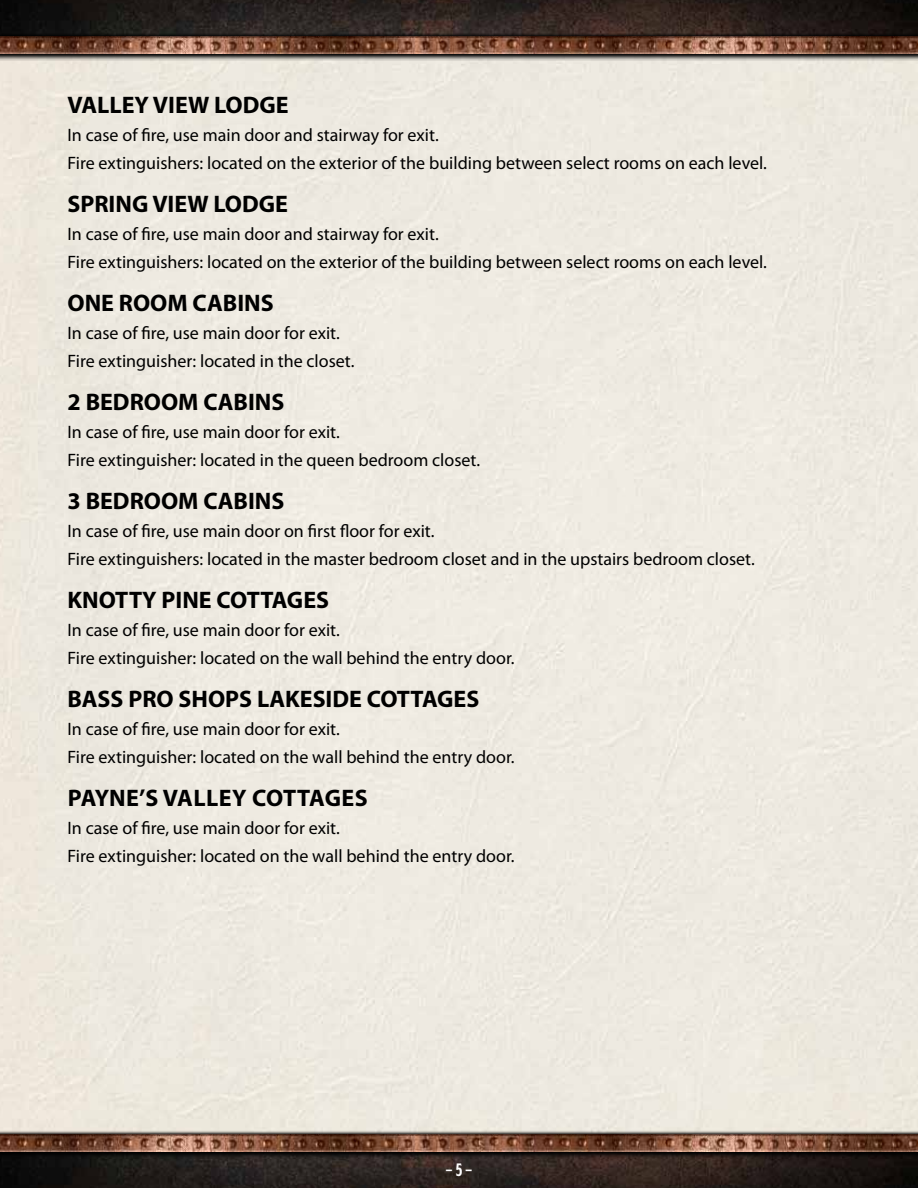
<style>
.page{position:relative;width:918px;height:1188px;background:#fff}
.page>*{position:absolute;margin:0;border:0;box-sizing:border-box;transform-origin:0 0}
.t1{font:700 24px "Myriad Pro";color:#000}
.t2{font:18px/28.3px "Myriad Pro";color:#000}
.t3{font:700 18px "Modesto Condensed";color:#fff}
</style>
<div class="page">
<img style="left:0;top:0;width:918px;height:33px">
<div style="left:0;top:34px;width:918px;height:27px;background:linear-gradient(to right,#b0aca4,#aeaba5)"></div>
<svg style="left:0;top:33px;width:918px;height:24px;background:#262321"></svg>
<img style="left:0;top:36px;width:918px;height:18px">
<img style="left:0;top:1159px;width:918px;height:29px">
<svg style="left:0;top:1155px;width:918px;height:4px;background:#231c19"></svg>
<svg style="left:0;top:1131px;width:918px;height:24px;background:#4e4b48"></svg>
<img style="left:0;top:1134px;width:918px;height:18px">
<h1 class="t1" style="left:68px;top:89px;width:223px">VALLEY VIEW LODGE</h1>
<p class="t2" style="left:68px;top:120px;width:701px">In case of fire, use main door and stairway for exit.<br>Fire extinguishers: located on the exterior of the building between select rooms on each level.</p>
<h1 class="t1" style="left:68px;top:188px;width:222px">SPRING VIEW LODGE</h1>
<p class="t2" style="left:68px;top:219px;width:701px">In case of fire, use main door and stairway for exit.<br>Fire extinguishers: located on the exterior of the building between select rooms on each level.</p>
<h1 class="t1" style="left:68px;top:287px;width:208px">ONE ROOM CABINS</h1>
<p class="t2" style="left:68px;top:318px;width:289px">In case of fire, use main door for exit.<br>Fire extinguisher: located in the closet.</p>
<h1 class="t1" style="left:68px;top:386px;width:219px">2 BEDROOM CABINS</h1>
<p class="t2" style="left:68px;top:417px;width:414px">In case of fire, use main door for exit.<br>Fire extinguisher: located in the queen bedroom closet.</p>
<h1 class="t1" style="left:68px;top:485px;width:219px">3 BEDROOM CABINS</h1>
<p class="t2" style="left:68px;top:516px;width:689px">In case of fire, use main door on first floor for exit.<br>Fire extinguishers: located in the master bedroom closet and in the upstairs bedroom closet.</p>
<h1 class="t1" style="left:68px;top:584px;width:263px">KNOTTY PINE COTTAGES</h1>
<p class="t2" style="left:68px;top:615px;width:449px">In case of fire, use main door for exit.<br>Fire extinguisher: located on the wall behind the entry door.</p>
<h1 class="t1" style="left:68px;top:683px;width:413px">BASS PRO SHOPS LAKESIDE COTTAGES</h1>
<p class="t2" style="left:68px;top:714px;width:449px">In case of fire, use main door for exit.<br>Fire extinguisher: located on the wall behind the entry door.</p>
<h1 class="t1" style="left:68px;top:782px;width:302px">PAYNE’S VALLEY COTTAGES</h1>
<p class="t2" style="left:68px;top:813px;width:449px">In case of fire, use main door for exit.<br>Fire extinguisher: located on the wall behind the entry door.</p>
<p class="t3" style="left:445px;top:1160px;width:29px">– 5 –</p>
</div>
